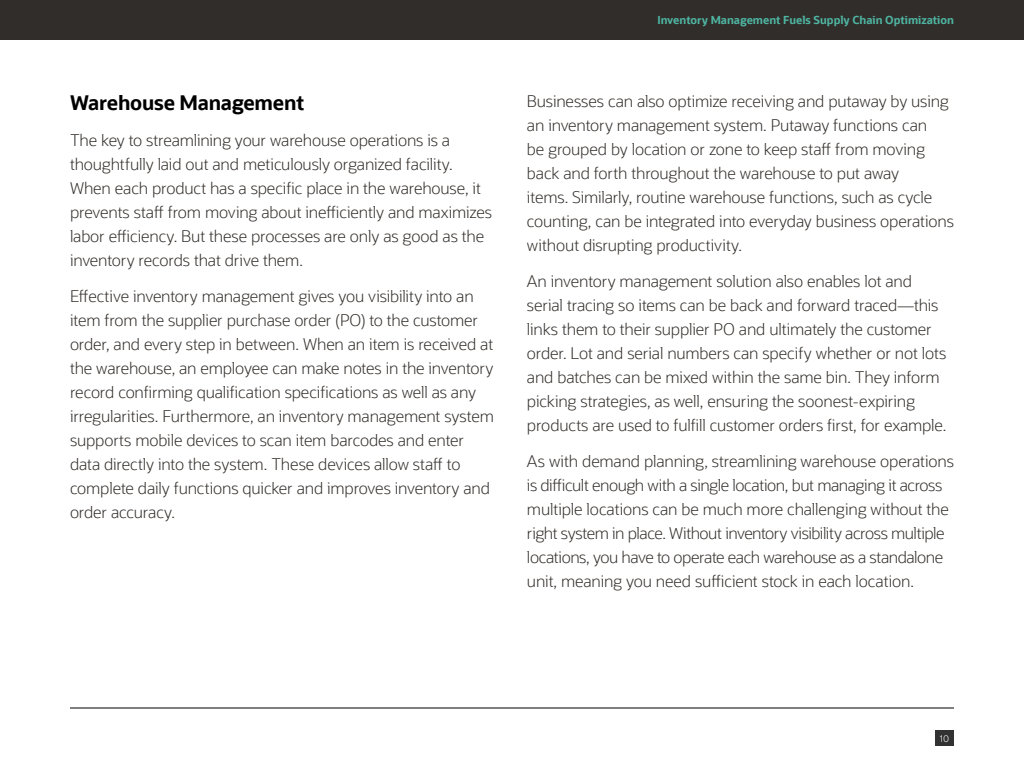
<style>
.page{position:relative;width:1024px;height:768px;background:#fff}
.page>*{position:absolute;margin:0;border:0;box-sizing:border-box;transform-origin:0 0}
.t1{font:700 20px "Oracle Sans";letter-spacing:-.015em;color:#000}
.t2{font:300 16px/24px "Oracle Sans";letter-spacing:-.01em;color:#312d2a}
.t3{font:700 11px "Oracle Sans";color:#4eb5a2}
.t4{font:300 10px "Proxima Nova";color:#fff}
</style>
<div class="page">
<div style="left:0;top:0;width:1024px;height:40px;background:#312d2a"></div>
<div style="left:935px;top:730px;width:19px;height:16px;background:#323232"></div>
<hr style="left:70px;top:708px;width:884px;height:1px;background:#000">
<p class="t1" style="left:70px;top:90px;width:236px">Warehouse Management</p>
<p class="t2" style="left:70px;top:128px;width:424px">The key to streamlining your warehouse operations is a thoughtfully laid out and meticulously organized facility.<br>When each product has a specific place in the warehouse, it prevents staff from moving about inefficiently and maximizes labor efficiency. But these processes are only as good as the inventory records that drive them.</p>
<p class="t2" style="left:70px;top:284px;width:425px">Effective inventory management gives you visibility into an item from the supplier purchase order (PO) to the customer order, and every step in between. When an item is received at the warehouse, an employee can make notes in the inventory record confirming qualification specifications as well as any irregularities. Furthermore, an inventory management system supports mobile devices to scan item barcodes and enter data directly into the system. These devices allow staff to complete daily functions quicker and improves inventory and order accuracy.</p>
<p class="t3" style="left:658px;top:13px;width:298px">Inventory Management Fuels Supply Chain Optimization</p>
<p class="t2" style="left:527px;top:89px;width:428px">Businesses can also optimize receiving and putaway by using an inventory management system. Putaway functions can<br>be grouped by location or zone to keep staff from moving back and forth throughout the warehouse to put away<br>items. Similarly, routine warehouse functions, such as cycle counting, can be integrated into everyday business operations without disrupting productivity.</p>
<p class="t2" style="left:527px;top:269px;width:421px">An inventory management solution also enables lot and serial tracing so items can be back and forward traced—this links them to their supplier PO and ultimately the customer order. Lot and serial numbers can specify whether or not lots and batches can be mixed within the same bin. They inform picking strategies, as well, ensuring the soonest-expiring products are used to fulfill customer orders first, for example.</p>
<p class="t2" style="left:527px;top:449px;width:428px">As with demand planning, streamlining warehouse operations is difficult enough with a single location, but managing it across multiple locations can be much more challenging without the right system in place. Without inventory visibility across multiple locations, you have to operate each warehouse as a standalone unit, meaning you need sufficient stock in each location.</p>
<p class="t4" style="left:940px;top:733px;width:11px">10</p>
</div>
